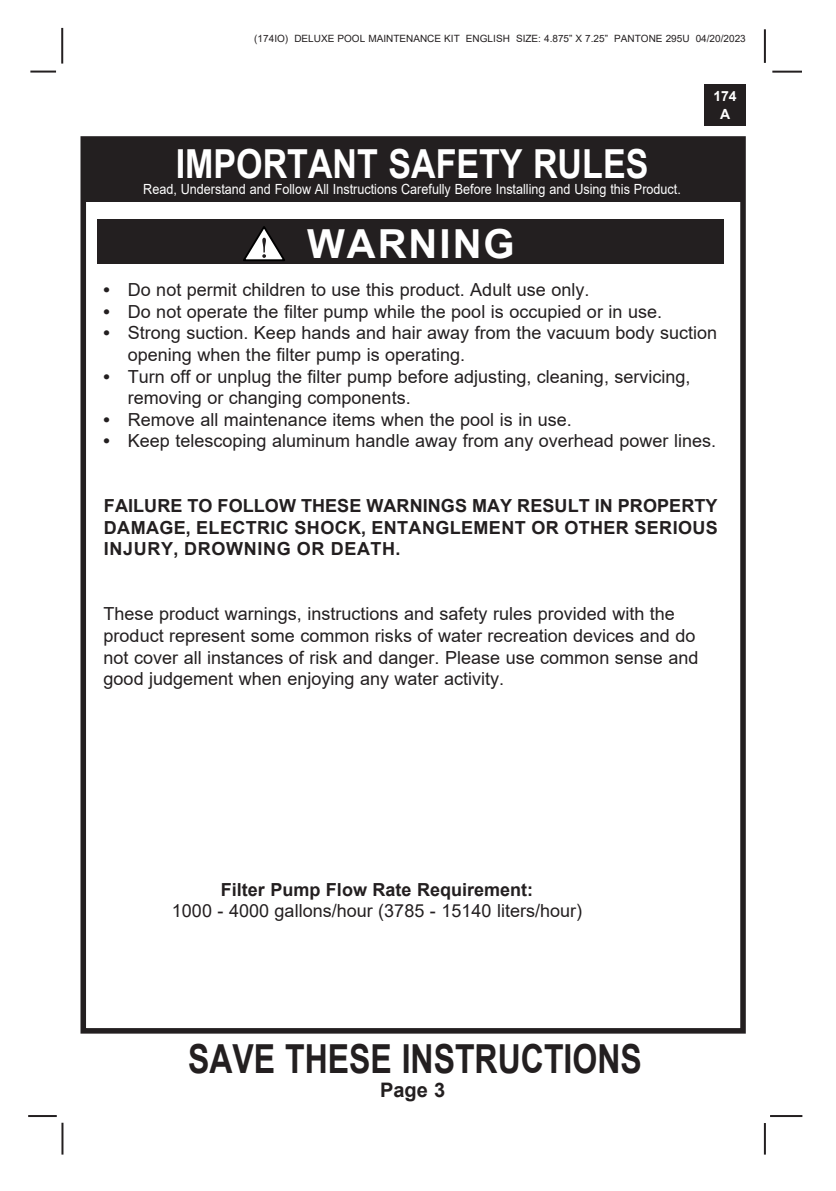
<style>
.page{position:relative;width:836px;height:1191px;background:#fff}
.page>*{position:absolute;margin:0;border:0;box-sizing:border-box;transform-origin:0 0}
.t1{font:700 40px "Arial";color:#231f20;scale:.8 1}
.t2{font:700 40px "Arial";color:#fff;scale:.85 1}
.t3{font:700 40px "Arial";letter-spacing:.05em;color:#fff}
.t4{font:700 20px "Arial";color:#231f20}
.t5{font:18px/21.6px "Arial";color:#231f20}
.t6{font:700 18px/21.6px "Arial";letter-spacing:.02em;color:#231f20;text-align:justify}
.t7{font:700 18px "Arial";color:#231f20}
.t8{font:14px "Arial";color:#fff;scale:.9 1}
.t9{font:700 14px/18px "Arial";color:#fff;text-align:center}
.t10{font:10px "Arial";color:#231f20}
.s1{font-weight:700}
</style>
<div class="page">
<hr style="left:769px;top:1115px;width:33px;height:2px;background:#231f20">
<hr style="left:772px;top:71px;width:29px;height:2px;background:#231f20">
<hr style="left:763px;top:29px;width:2px;height:34px;background:#231f20">
<hr style="left:763px;top:1123px;width:2px;height:31px;background:#231f20">
<div style="left:80px;top:136px;width:665px;height:897px;border:6px solid #231f20"></div>
<div style="left:704px;top:84px;width:41px;height:41px;background:#231f20"></div>
<hr style="left:30px;top:71px;width:26px;height:2px;background:#231f20">
<hr style="left:61px;top:28px;width:2px;height:36px;background:#231f20">
<hr style="left:61px;top:1122px;width:2px;height:32px;background:#231f20">
<hr style="left:28px;top:1115px;width:29px;height:2px;background:#231f20">
<div style="left:83px;top:141px;width:659px;height:61px;background:#231f20"></div>
<div style="left:98px;top:219px;width:626px;height:45px;background:#231f20"></div>
<svg style="left:243px;top:226px;width:42px;height:35px"></svg>
<p class="t10" style="left:254px;top:31px;width:493px">(174IO) DELUXE POOL MAINTENANCE KIT ENGLISH SIZE: 4.875” X 7.25” PANTONE 295U 04/20/2023</p>
<p class="t9" style="left:713px;top:87px;width:25px">174<br>A</p>
<p class="t2" style="left:176px;top:136px;width:557px">IMPORTANT SAFETY RULES</p>
<p class="t8" style="left:143px;top:179px;width:598px">Read, Understand and Follow All Instructions Carefully Before Installing and Using this Product.</p>
<p class="t3" style="left:307px;top:215px;width:209px">WARNING</p>
<p class="t5" style="left:104px;top:279px;width:487px"><span class="s1">•</span> Do not permit children to use this product. Adult use only.</p>
<p class="t5" style="left:104px;top:300px;width:559px"><span class="s1">•</span> Do not operate the filter pump while the pool is occupied or in use.</p>
<p class="t5" style="left:104px;top:322px;width:614px"><span class="s1">•</span> Strong suction. Keep hands and hair away from the vacuum body suction</p>
<p class="t5" style="left:128px;top:344px;width:339px">opening when the filter pump is operating.</p>
<p class="t5" style="left:104px;top:365px;width:588px"><span class="s1">•</span> Turn off or unplug the filter pump before adjusting, cleaning, servicing,</p>
<p class="t5" style="left:128px;top:387px;width:284px">removing or changing components.</p>
<p class="t5" style="left:104px;top:408px;width:469px"><span class="s1">•</span> Remove all maintenance items when the pool is in use.</p>
<p class="t5" style="left:104px;top:430px;width:613px"><span class="s1">•</span> Keep telescoping aluminum handle away from any overhead power lines.</p>
<p class="t6" style="left:104px;top:495px;width:615px">FAILURE TO FOLLOW THESE WARNINGS MAY RESULT IN PROPERTY DAMAGE, ELECTRIC SHOCK, ENTANGLEMENT OR OTHER SERIOUS INJURY, DROWNING OR DEATH.</p>
<p class="t5" style="left:104px;top:603px;width:596px">These product warnings, instructions and safety rules provided with the product represent some common risks of water recreation devices and do not cover all instances of risk and danger. Please use common sense and good judgement when enjoying any water activity.</p>
<p class="t7" style="left:221px;top:876px;width:314px">Filter Pump Flow Rate Requirement:</p>
<p class="t5" style="left:172px;top:900px;width:411px">1000 - 4000 gallons/hour (3785 - 15140 liters/hour)</p>
<h1 class="t1" style="left:188px;top:1030px;width:568px">SAVE THESE INSTRUCTIONS</h1>
<p class="t4" style="left:380px;top:1075px;width:67px">Page 3</p>
</div>
